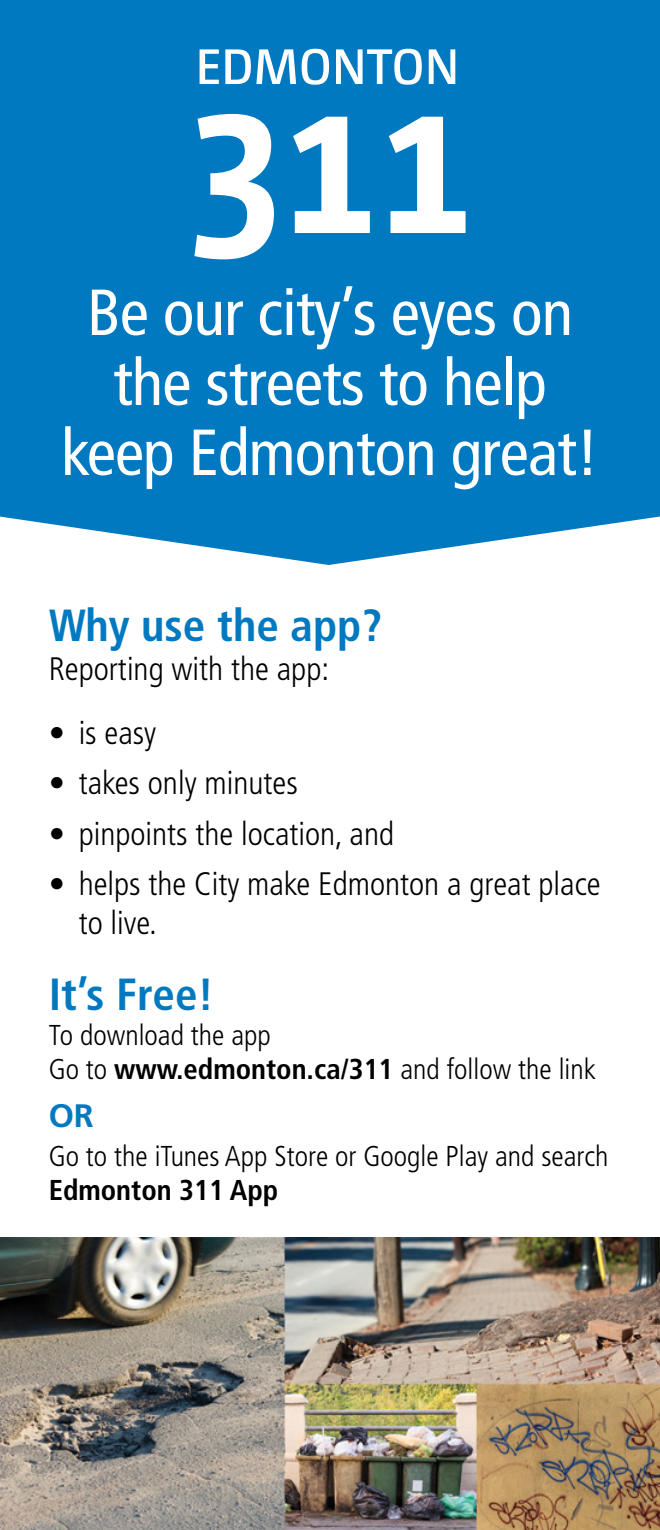
<style>
.page{position:relative;width:660px;height:1530px;background:#fff}
.page>*{position:absolute;margin:0;border:0;box-sizing:border-box;transform-origin:0 0}
.t1{font:condensed 65px/70px "Frutiger";letter-spacing:-.01em;color:#fff;text-align:center}
.t2{font:700 condensed 45px "Frutiger";color:#0079c1}
.t3{font:300 condensed 32.5px/39px "Frutiger";color:#000}
.t4{font:700 32.5px "Frutiger";color:#0079c1}
.t5{font:300 condensed 28.75px/34.5px "Frutiger";color:#000}
.t6{font:700 condensed 28.75px "Frutiger";color:#000}
.s1{font-weight:700}
</style>
<div class="page">
<div style="left:0;top:0;width:660px;height:565px;background:#0079c1"></div>
<img style="left:0;top:1238px;width:660px;height:292px">
<svg style="left:194px;top:114px;width:80px;height:145px"></svg>
<svg style="left:293px;top:117px;width:77px;height:116px"></svg>
<svg style="left:389px;top:117px;width:76px;height:116px"></svg>
<svg style="left:200px;top:49px;width:19px;height:35px"></svg>
<svg style="left:225px;top:49px;width:71px;height:35px"></svg>
<svg style="left:302px;top:49px;width:27px;height:36px"></svg>
<svg style="left:336px;top:49px;width:86px;height:36px"></svg>
<svg style="left:429px;top:49px;width:26px;height:35px"></svg>
<h1 class="t1" style="left:61px;top:278px;width:539px">Be our city’s eyes on the streets to help keep Edmonton great!</h1>
<h2 class="t2" style="left:49px;top:599px;width:335px">Why use the app?</h2>
<p class="t3" style="left:49px;top:650px;width:282px">Reporting with the app:</p>
<p class="t3" style="left:49px;top:714px;width:109px">• is easy</p>
<p class="t3" style="left:49px;top:764px;width:251px">• takes only minutes</p>
<p class="t3" style="left:49px;top:814px;width:347px">• pinpoints the location, and</p>
<p class="t3" style="left:79px;top:864px;width:523px;text-indent:-30px">• helps the City make Edmonton a great place to live.</p>
<h2 class="t2" style="left:49px;top:968px;width:167px">It’s Free!</h2>
<p class="t5" style="left:49px;top:1018px;width:549px">To download the app<br>Go to <span class="s1">www.edmonton.ca/311</span> and follow the link</p>
<p class="t4" style="left:49px;top:1096px;width:47px">or</p>
<p class="t5" style="left:49px;top:1139px;width:561px">Go to the iTunes App Store or Google Play and search</p>
<p class="t6" style="left:49px;top:1173px;width:231px">Edmonton 311 App</p>
</div>
